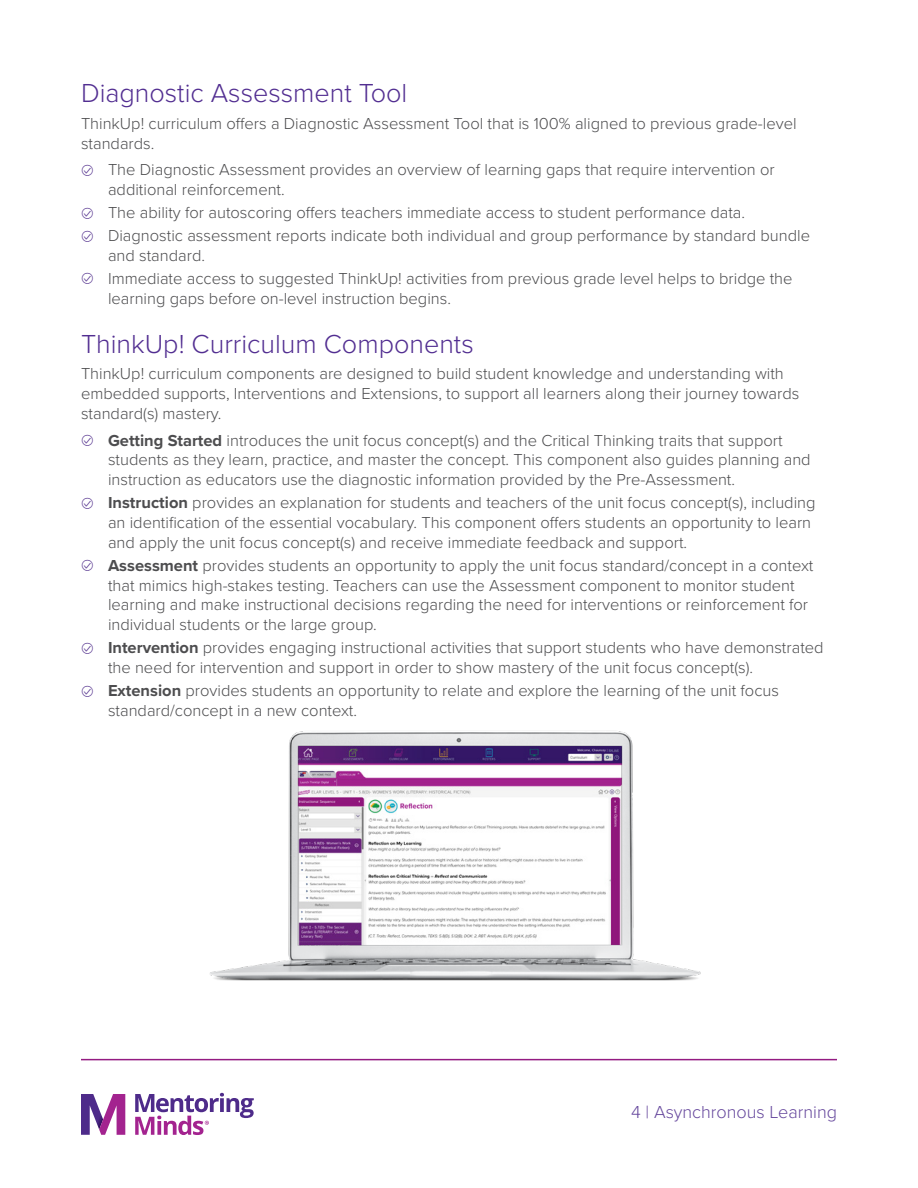
<style>
.page{position:relative;width:918px;height:1188px;background:#fff}
.page>*{position:absolute;margin:0;border:0;box-sizing:border-box;transform-origin:0 0}
.Heading_2{font:300 27px "Proxima Nova";color:#522e91}
.t1{font:300 18px "Proxima Nova";color:#66489d}
.t2{font:300 16.5px/19.8px "Proxima Nova";color:#4d4d4f}
.s1{font-family:"untitled";font-weight:400;font-size:21px;color:#4e2b8a}
.s2{font-weight:700}
</style>
<div class="page">
<hr style="left:81px;top:1059px;width:756px;height:1px;background:#941b82">
<svg style="left:135px;top:1093px;width:119px;height:42px"></svg>
<svg style="left:81px;top:1094px;width:44px;height:41px"></svg>
<img style="left:210px;top:731px;width:491px;height:250px">
<p class="Heading_2" style="left:81px;top:73px;width:328px">Diagnostic Assessment Tool</p>
<p class="t2" style="left:81px;top:113px;width:717px">ThinkUp! curriculum offers a Diagnostic Assessment Tool that is 100% aligned to previous grade-level standards.</p>
<p class="t2" style="left:108px;top:159px;width:668px;text-indent:-27px"><span class="s1">A</span> The Diagnostic Assessment provides an overview of learning gaps that require intervention or additional reinforcement.</p>
<p class="t2" style="left:81px;top:202px;width:666px"><span class="s1">A</span> The ability for autoscoring offers teachers immediate access to student performance data.</p>
<p class="t2" style="left:108px;top:225px;width:704px;text-indent:-27px"><span class="s1">A</span> Diagnostic assessment reports indicate both individual and group performance by standard bundle and standard.</p>
<p class="t2" style="left:108px;top:268px;width:686px;text-indent:-27px"><span class="s1">A</span> Immediate access to suggested ThinkUp! activities from previous grade level helps to bridge the learning gaps before on-level instruction begins.</p>
<p class="Heading_2" style="left:81px;top:324px;width:394px">ThinkUp! Curriculum Components</p>
<p class="t2" style="left:81px;top:363px;width:720px">ThinkUp! curriculum components are designed to build student knowledge and understanding with embedded supports, Interventions and Extensions, to support all learners along their journey towards standard(s) mastery.</p>
<p class="t2" style="left:108px;top:429px;width:704px;text-indent:-27px"><span class="s1">A</span> <span class="s2">Getting Started</span> introduces the unit focus concept(s) and the Critical Thinking traits that support students as they learn, practice, and master the concept. This component also guides planning and instruction as educators use the diagnostic information provided by the Pre-Assessment.</p>
<p class="t2" style="left:108px;top:492px;width:709px;text-indent:-27px"><span class="s1">A</span> <span class="s2">Instruction</span> provides an explanation for students and teachers of the unit focus concept(s), including an identification of the essential vocabulary. This component offers students an opportunity to learn and apply the unit focus concept(s) and receive immediate feedback and support.</p>
<p class="t2" style="left:108px;top:555px;width:707px;text-indent:-27px"><span class="s1">A</span> <span class="s2">Assessment</span> provides students an opportunity to apply the unit focus standard/concept in a context that mimics high-stakes testing. Teachers can use the Assessment component to monitor student learning and make instructional decisions regarding the need for interventions or reinforcement for individual students or the large group.</p>
<p class="t2" style="left:108px;top:637px;width:717px;text-indent:-27px"><span class="s1">A</span> <span class="s2">Intervention</span> provides engaging instructional activities that support students who have demonstrated the need for intervention and support in order to show mastery of the unit focus concept(s).</p>
<p class="t2" style="left:108px;top:680px;width:672px;text-indent:-27px"><span class="s1">A</span> <span class="s2">Extension</span> provides students an opportunity to relate and explore the learning of the unit focus standard/concept in a new context.</p>
<p class="t1" style="left:631px;top:1098px;width:207px">4 | Asynchronous Learning</p>
</div>
